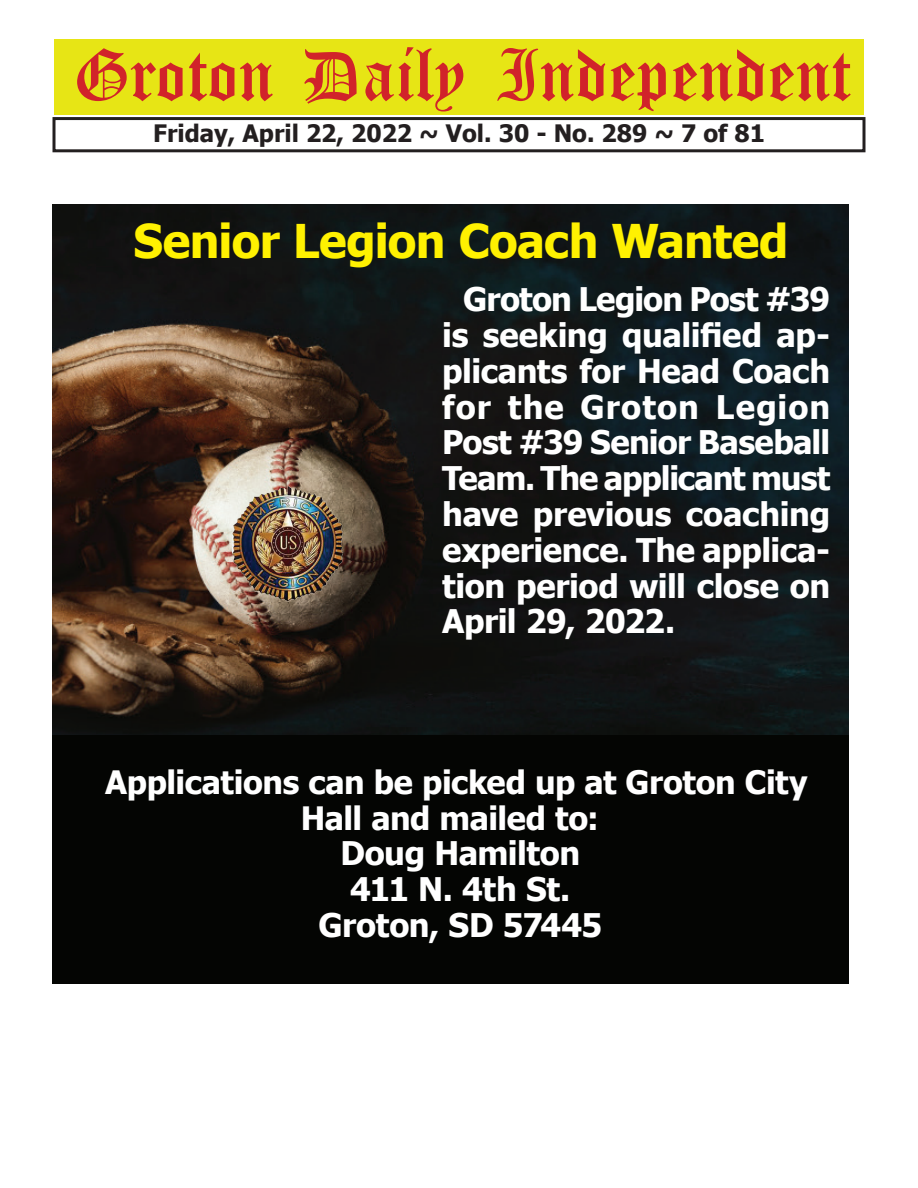
<style>
.page{position:relative;width:918px;height:1188px;background:#fff}
.page>*{position:absolute;margin:0;border:0;box-sizing:border-box;transform-origin:0 0}
.t1{font:54px "Old English Five";color:#d1232a}
.t2{font:700 46.5px "Tahoma";letter-spacing:-.015em;color:#fff101}
.t3{font:700 32.55px/35.7px "Tahoma";letter-spacing:-.015em;color:#fff;text-align:justify}
.t4{font:700 32.25px/35.4px "Tahoma";letter-spacing:-.015em;color:#fff;text-align:center}
.t5{font:700 24px "Tahoma";color:#231f20}
</style>
<div class="page">
<div style="left:52px;top:117px;width:814px;height:35px;border:3px solid #231f20"></div>
<div style="left:54px;top:40px;width:810px;height:75px;background:#e7e515"></div>
<img style="left:52px;top:204px;width:797px;height:531px">
<img style="left:232px;top:486px;width:112px;height:117px">
<div style="left:52px;top:735px;width:797px;height:249px;background:#040503"></div>
<h1 class="t1" style="left:73px;top:50px;width:779px">Groton Daily Independent</h1>
<p class="t5" style="left:153px;top:116px;width:613px">Friday, April 22, 2022 ~ Vol. 30 - No. 289 ~ 7 of 81</p>
<h2 class="t2" style="left:133px;top:209px;width:657px">Senior Legion Coach Wanted</h2>
<p class="t3" style="left:442px;top:280px;width:390px;text-indent:21px">Groton Legion Post #39 is seeking qualified ap&shy;plicants for Head Coach for the Groton Legion Post #39 Senior Baseball Team. The applicant must have previous coaching experience. The applica&shy;tion period will close on April 29, 2022.</p>
<p class="t4" style="left:105px;top:763px;width:704px">Applications can be picked up at Groton City<br>Hall and mailed to:</p>
<p class="t3" style="left:318px;top:834px;width:285px;text-align:center">Doug Hamilton<br>411 N. 4th St.<br>Groton, SD 57445</p>
</div>
